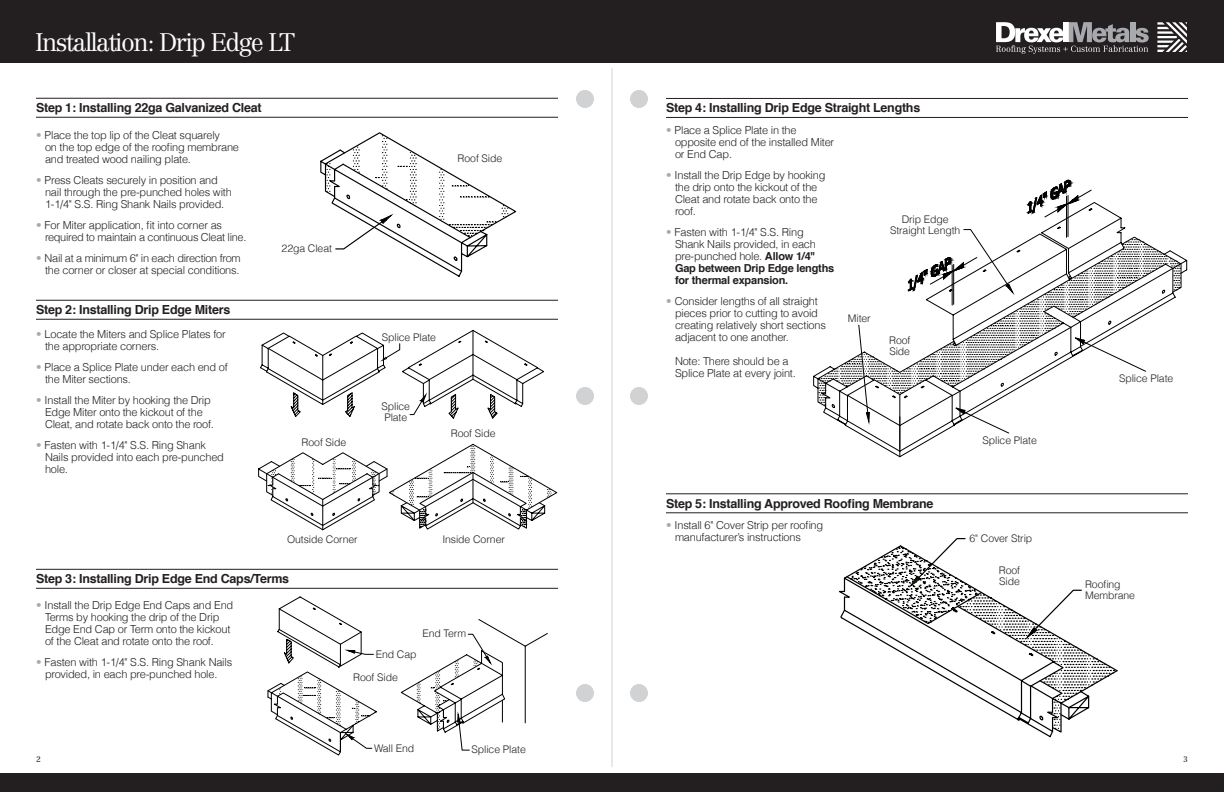
<style>
.page{position:relative;width:1224px;height:792px;background:#fff}
.page>*{position:absolute;margin:0;border:0;box-sizing:border-box;transform-origin:0 0}
.t1{font:300 25px "Centennial";letter-spacing:-.06em;color:#fff}
.t2{font:700 12.5px "Helvetica";letter-spacing:-.02em;color:#231f20}
.t3{font:300 11px/12px "Helvetica";letter-spacing:-.02em;color:#231f20}
.t4{font:300 10.5px/11px "Helvetica";letter-spacing:-.01em;color:#231f20}
.t5{font:8px "Centennial";color:#231f20}
.s1{color:#a8a9ad}
.s2{font-weight:700}
</style>
<div class="page">
<svg style="left:839px;top:575px;width:244px;height:159px"></svg>
<svg style="left:851px;top:538px;width:267px;height:162px"></svg>
<svg style="left:1034px;top:180px;width:45px;height:21px"></svg>
<svg style="left:813px;top:201px;width:369px;height:256px"></svg>
<svg style="left:819px;top:229px;width:362px;height:205px"></svg>
<div style="left:612px;top:0;width:612px;height:63px;background:#231f20"></div>
<svg style="left:996px;top:22px;width:153px;height:32px"></svg>
<svg style="left:1157px;top:22px;width:30px;height:30px"></svg>
<div style="left:612px;top:773px;width:612px;height:19px;background:#231f20"></div>
<div style="left:630px;top:684px;width:18px;height:18px;background:#d1d2d4;border-radius:50%"></div>
<div style="left:630px;top:387px;width:18px;height:18px;background:#d1d2d4;border-radius:50%"></div>
<div style="left:630px;top:90px;width:18px;height:18px;background:#d1d2d4;border-radius:50%"></div>
<hr style="left:36px;top:98px;width:522px;height:1px;background:#231f20">
<div style="left:0;top:0;width:612px;height:63px;background:#231f20"></div>
<div style="left:0;top:773px;width:612px;height:19px;background:#231f20"></div>
<div style="left:576px;top:684px;width:18px;height:18px;background:#d1d2d4;border-radius:50%"></div>
<div style="left:576px;top:387px;width:18px;height:18px;background:#d1d2d4;border-radius:50%"></div>
<div style="left:576px;top:90px;width:18px;height:18px;background:#d1d2d4;border-radius:50%"></div>
<hr style="left:36px;top:117px;width:522px;height:1px;background:#231f20">
<hr style="left:36px;top:300px;width:522px;height:1px;background:#231f20">
<hr style="left:36px;top:319px;width:522px;height:1px;background:#231f20">
<hr style="left:36px;top:569px;width:522px;height:1px;background:#231f20">
<hr style="left:36px;top:588px;width:522px;height:1px;background:#231f20">
<hr style="left:666px;top:98px;width:522px;height:1px;background:#231f20">
<hr style="left:666px;top:117px;width:522px;height:1px;background:#231f20">
<hr style="left:612px;top:68px;width:1px;height:699px;background:#d1d2d4">
<svg style="left:320px;top:132px;width:197px;height:145px"></svg>
<svg style="left:261px;top:330px;width:297px;height:200px"></svg>
<svg style="left:380px;top:343px;width:20px;height:19px"></svg>
<svg style="left:267px;top:596px;width:281px;height:160px"></svg>
<hr style="left:666px;top:494px;width:522px;height:1px;background:#231f20">
<hr style="left:666px;top:513px;width:522px;height:1px;background:#231f20">
<p class="t1" style="left:35px;top:27px;width:262px">Installation: Drip Edge LT</p>
<p class="t2" style="left:36px;top:98px;width:227px">Step 1: Installing 22ga Galvanized Cleat</p>
<p class="t3" style="left:45px;top:129px;width:196px;text-indent:-9px"><span class="s1">•</span> Place the top lip of the Cleat squarely<br>on the top edge of the roofing membrane and treated wood nailing plate.</p>
<p class="t3" style="left:45px;top:174px;width:188px;text-indent:-9px"><span class="s1">•</span> Press Cleats securely in position and nail through the pre-punched holes with<br>1-1/4" S.S. Ring Shank Nails provided.</p>
<p class="t3" style="left:45px;top:219px;width:203px;text-indent:-9px"><span class="s1">•</span> For Miter application, fit into corner as required to maintain a continuous Cleat line.</p>
<p class="t3" style="left:36px;top:252px;width:206px;text-align:right"><span class="s1">•</span> Nail at a minimum 6" in each direction from the corner or closer at special conditions.</p>
<p class="t2" style="left:36px;top:300px;width:196px">Step 2: Installing Drip Edge Miters</p>
<p class="t3" style="left:45px;top:328px;width:182px;text-indent:-9px"><span class="s1">•</span> Locate the Miters and Splice Plates for the appropriate corners.</p>
<p class="t3" style="left:45px;top:361px;width:184px;text-indent:-9px"><span class="s1">•</span> Place a Splice Plate under each end of the Miter sections.</p>
<p class="t3" style="left:45px;top:394px;width:171px;text-indent:-9px"><span class="s1">•</span> Install the Miter by hooking the Drip<br>Edge Miter onto the kickout of the<br>Cleat, and rotate back onto the roof.</p>
<p class="t3" style="left:45px;top:439px;width:180px;text-indent:-9px"><span class="s1">•</span> Fasten with 1-1/4" S.S. Ring Shank<br>Nails provided into each pre-punched hole.</p>
<p class="t4" style="left:282px;top:243px;width:52px">22ga Cleat</p>
<p class="t4" style="left:302px;top:437px;width:46px">Roof Side</p>
<p class="t4" style="left:458px;top:153px;width:46px">Roof Side</p>
<p class="t4" style="left:382px;top:332px;width:56px">Splice Plate</p>
<p class="t4" style="left:382px;top:401px;width:30px">Splice<br>Plate</p>
<p class="t4" style="left:451px;top:427px;width:46px">Roof Side</p>
<p class="t4" style="left:287px;top:534px;width:72px">Outside Corner</p>
<p class="t4" style="left:442px;top:534px;width:64px">Inside Corner</p>
<p class="t2" style="left:36px;top:569px;width:255px">Step 3: Installing Drip Edge End Caps/Terms</p>
<p class="t3" style="left:45px;top:599px;width:190px;text-indent:-9px"><span class="s1">•</span> Install the Drip Edge End Caps and End Terms by hooking the drip of the Drip Edge End Cap or Term onto the kickout of the Cleat and rotate onto the roof.</p>
<p class="t3" style="left:36px;top:656px;width:198px;text-align:center"><span class="s1">•</span> Fasten with 1-1/4" S.S. Ring Shank Nails provided, in each pre-punched hole.</p>
<p class="t4" style="left:422px;top:628px;width:45px">End Term</p>
<p class="t4" style="left:376px;top:649px;width:42px">End Cap</p>
<p class="t4" style="left:353px;top:672px;width:46px">Roof Side</p>
<p class="t2" style="left:666px;top:98px;width:256px">Step 4: Installing Drip Edge Straight Lengths</p>
<p class="t3" style="left:675px;top:124px;width:161px;text-indent:-9px"><span class="s1">•</span> Place a Splice Plate in the opposite end of the installed Miter or End Cap.</p>
<p class="t3" style="left:675px;top:169px;width:152px;text-indent:-9px"><span class="s1">•</span> Install the Drip Edge by hooking the drip onto the kickout of the<br>Cleat and rotate back onto the roof.</p>
<p class="t3" style="left:675px;top:226px;width:161px;text-indent:-9px"><span class="s1">•</span> Fasten with 1-1/4" S.S. Ring<br>Shank Nails provided, in each pre-punched hole. <span class="s2">Allow 1/4"<br>Gap between Drip Edge lengths for thermal expansion.</span></p>
<p class="t3" style="left:675px;top:295px;width:152px;text-indent:-9px"><span class="s1">•</span> Consider lengths of all straight pieces prior to cutting to avoid creating relatively short sections adjacent to one another.</p>
<p class="t3" style="left:675px;top:355px;width:122px">Note: There should be a<br>Splice Plate at every joint.</p>
<p class="t4" style="left:848px;top:312px;width:24px">Miter</p>
<p class="t4" style="left:890px;top:213px;width:72px;text-align:center">Drip Edge<br>Straight Length</p>
<p class="t4" style="left:889px;top:335px;width:23px">Roof<br>Side</p>
<p class="t2" style="left:666px;top:493px;width:269px">Step 5: Installing Approved Roofing Membrane</p>
<p class="t3" style="left:675px;top:519px;width:150px;text-indent:-9px"><span class="s1">•</span> Install 6" Cover Strip per roofing manufacturer’s instructions</p>
<p class="t4" style="left:983px;top:434px;width:56px">Splice Plate</p>
<p class="t4" style="left:970px;top:533px;width:64px">6" Cover Strip</p>
<p class="t4" style="left:999px;top:565px;width:23px">Roof<br>Side</p>
<p class="t4" style="left:1119px;top:373px;width:56px">Splice Plate</p>
<p class="t4" style="left:1085px;top:578px;width:52px">Roofing<br>Membrane</p>
<p class="t4" style="left:374px;top:743px;width:42px">Wall End</p>
<p class="t4" style="left:472px;top:743px;width:56px">Splice Plate</p>
<p class="t5" style="left:36px;top:755px;width:6px">2</p>
<p class="t5" style="left:1183px;top:755px;width:6px">3</p>
</div>
